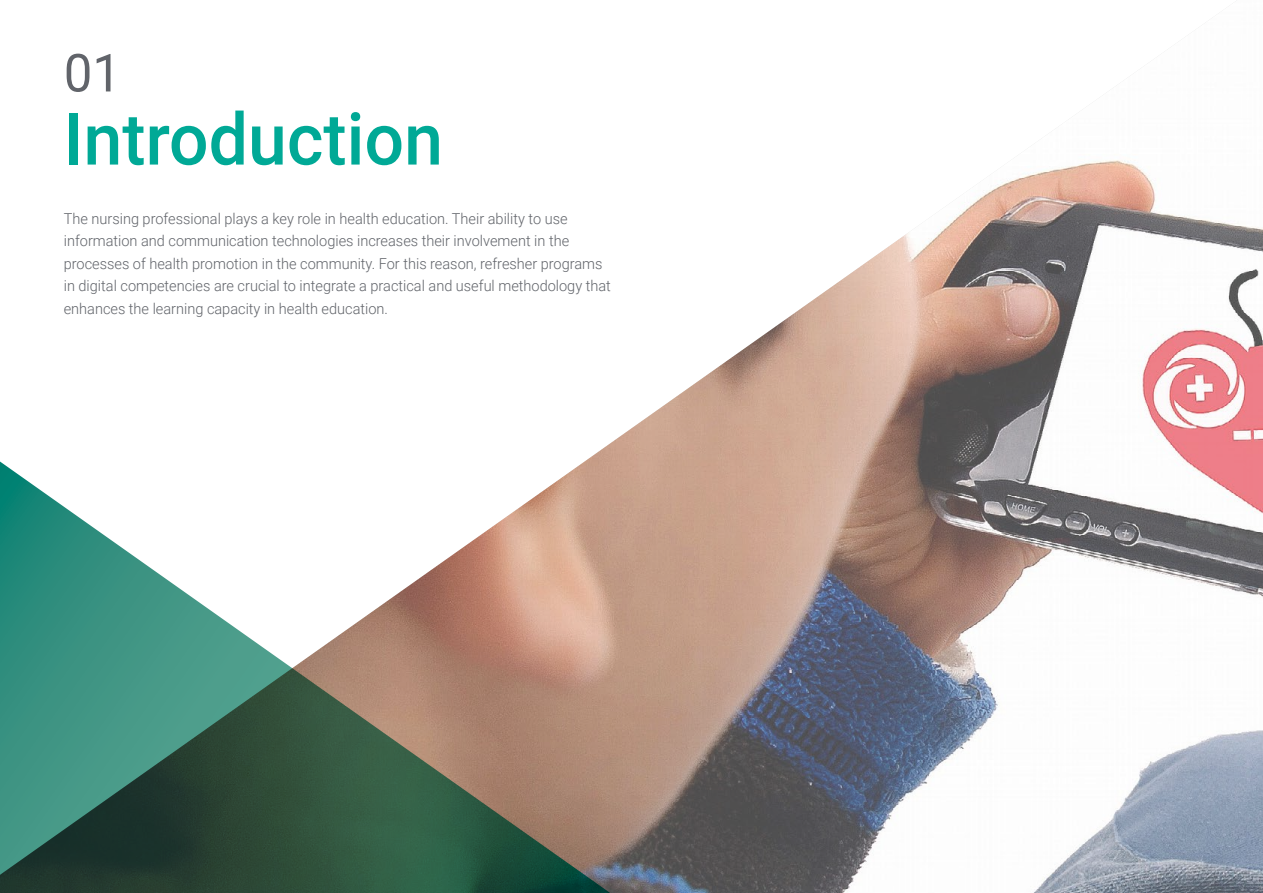
<style>
.page{position:relative;width:1263px;height:893px;background:#fff}
.page>*{position:absolute;margin:0;border:0;box-sizing:border-box;transform-origin:0 0}
.t1{font:500 72px "Roboto";color:#00a996}
.t2{font:52.5px "Roboto";color:#61646a}
.t3{font:300 15px/22.5px "Roboto";color:#61646a}
</style>
<div class="page">
<img style="left:607px;top:160px;width:656px;height:733px">
<svg style="left:0;top:446px;width:640px;height:447px"></svg>
<h2 class="t2" style="left:64px;top:36px;width:59px">01</h2>
<h1 class="t1" style="left:64px;top:89px;width:381px">Introduction</h1>
<p class="t3" style="left:64px;top:207px;width:549px">The nursing professional plays a key role in health education. Their ability to use information and communication technologies increases their involvement in the processes of health promotion in the community. For this reason, refresher programs in digital competencies are crucial to integrate a practical and useful methodology that enhances the learning capacity in health education.</p>
</div>
